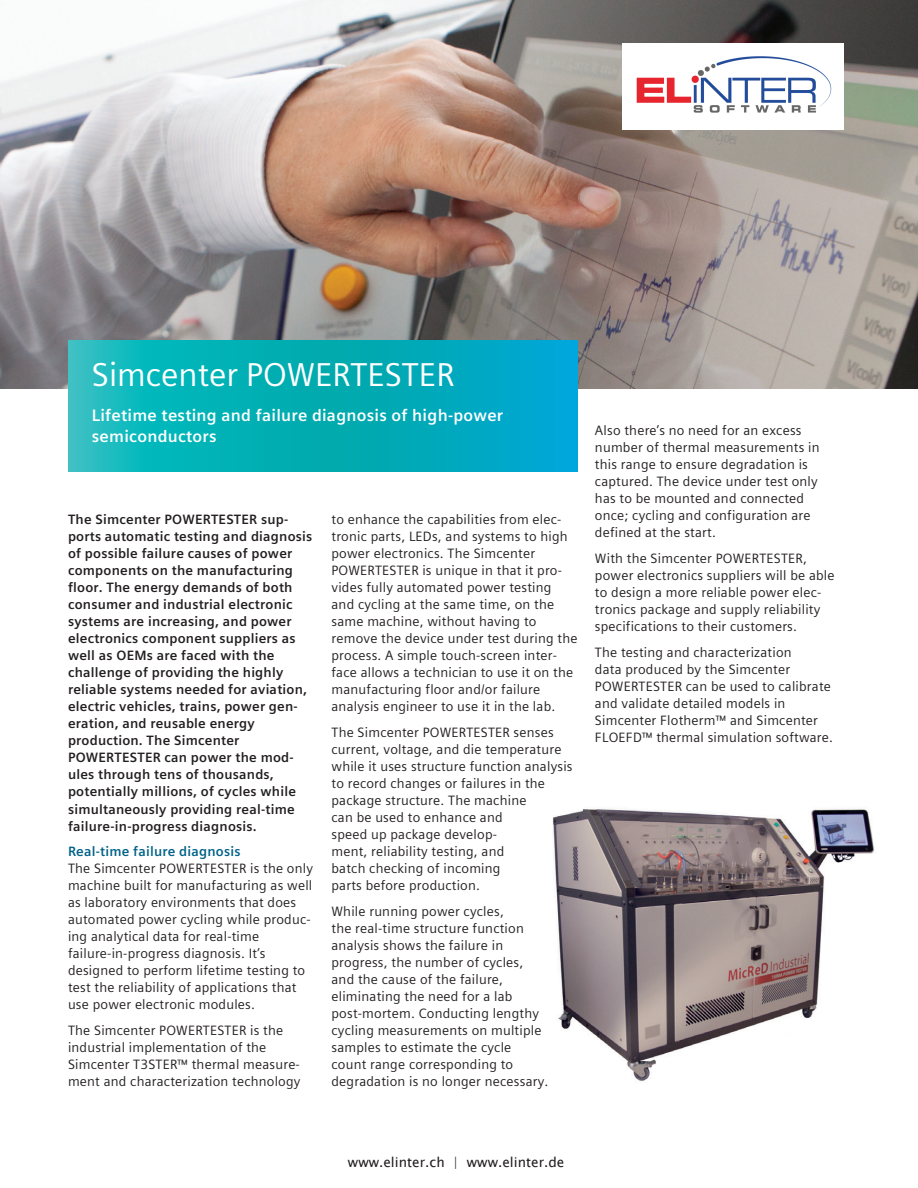
<style>
.page{position:relative;width:918px;height:1188px;background:#fff}
.page>*{position:absolute;margin:0;border:0;box-sizing:border-box;transform-origin:0 0}
.t1{font:33px "Siemens Sans Global";color:#fff}
.t2{font:700 16.5px/21.5px "Siemens Sans Global";letter-spacing:.015em;color:#fff}
.t3{font:13.5px/17px "Siemens Sans Global";letter-spacing:.015em;color:#231f20}
.t4{font:700 13.5px/17px "Siemens Sans Global";letter-spacing:.015em;color:#231f20}
.t5{font:13.5px "Lucida Sans Unicode";color:#221e1f}
.t6{font:700 13.5px "Siemens Sans Global";letter-spacing:.015em;color:#006288}
</style>
<div class="page">
<img style="left:552px;top:809px;width:322px;height:273px">
<img style="left:0;top:0;width:918px;height:388px">
<svg style="left:68px;top:340px;width:510px;height:132px;background:#05aebc"></svg>
<img style="left:623px;top:44px;width:220px;height:86px">
<h1 class="t1" style="left:92px;top:350px;width:364px">Simcenter POWERTESTER</h1>
<p class="t2" style="left:92px;top:404px;width:413px">Lifetime testing and failure diagnosis of high-power semiconductors</p>
<p class="t4" style="left:68px;top:511px;width:246px">The Simcenter POWERTESTER sup&shy;ports automatic testing and diagnosis of possible failure causes of power components on the manufacturing floor. The energy demands of both consumer and industrial electronic systems are increasing, and power electronics component suppliers as well as OEMs are faced with the challenge of providing the highly reliable systems needed for aviation, electric vehicles, trains, power gen&shy;eration, and reusable energy production. The Simcenter POWERTESTER can power the mod&shy;ules through tens of thousands, potentially millions, of cycles while simultaneously providing real-time failure-in-progress diagnosis.</p>
<p class="t6" style="left:68px;top:841px;width:174px">Real-time failure diagnosis</p>
<p class="t3" style="left:68px;top:860px;width:247px">The Simcenter POWERTESTER is the only machine built for manufacturing as well as laboratory environments that does automated power cycling while produc&shy;ing analytical data for real-time failure-in-progress diagnosis. It’s designed to perform lifetime testing to test the reliability of applications that use power electronic modules.</p>
<p class="t3" style="left:68px;top:1022px;width:234px">The Simcenter POWERTESTER is the industrial implementation of the Simcenter T3STER™ thermal measure&shy;ment and characterization technology</p>
<p class="t3" style="left:332px;top:511px;width:247px">to enhance the capabilities from elec&shy;tronic parts, LEDs, and systems to high power electronics. The Simcenter POWERTESTER is unique in that it pro&shy;vides fully automated power testing and cycling at the same time, on the same machine, without having to remove the device under test during the process. A simple touch-screen inter&shy;face allows a technician to use it on the manufacturing floor and/or failure analysis engineer to use it in the lab.</p>
<p class="t3" style="left:332px;top:724px;width:243px">The Simcenter POWERTESTER senses current, voltage, and die temperature while it uses structure function analysis to record changes or failures in the package structure. The machine<br>can be used to enhance and<br>speed up package develop-<br>ment, reliability testing, and<br>batch checking of incoming<br>parts before production.</p>
<p class="t3" style="left:332px;top:903px;width:218px">While running power cycles,<br>the real-time structure function analysis shows the failure in progress, the number of cycles, and the cause of the failure, eliminating the need for a lab post-mortem. Conducting lengthy cycling measurements on multiple samples to estimate the cycle count range corresponding to degradation is no longer necessary.</p>
<p class="t3" style="left:595px;top:422px;width:226px">Also there’s no need for an excess number of thermal measurements in this range to ensure degradation is captured. The device under test only has to be mounted and connected once; cycling and configuration are defined at the start.</p>
<p class="t3" style="left:595px;top:550px;width:241px">With the Simcenter POWERTESTER, power electronics suppliers will be able to design a more reliable power elec&shy;tronics package and supply reliability specifications to their customers.</p>
<p class="t3" style="left:595px;top:643px;width:240px">The testing and characterization<br>data produced by the Simcenter POWERTESTER can be used to calibrate and validate detailed models in Simcenter Flotherm™ and Simcenter FLOEFD™ thermal simulation software.</p>
<p class="t5" style="left:348px;top:1151px;width:218px">www.elinter.ch | www.elinter.de</p>
</div>
